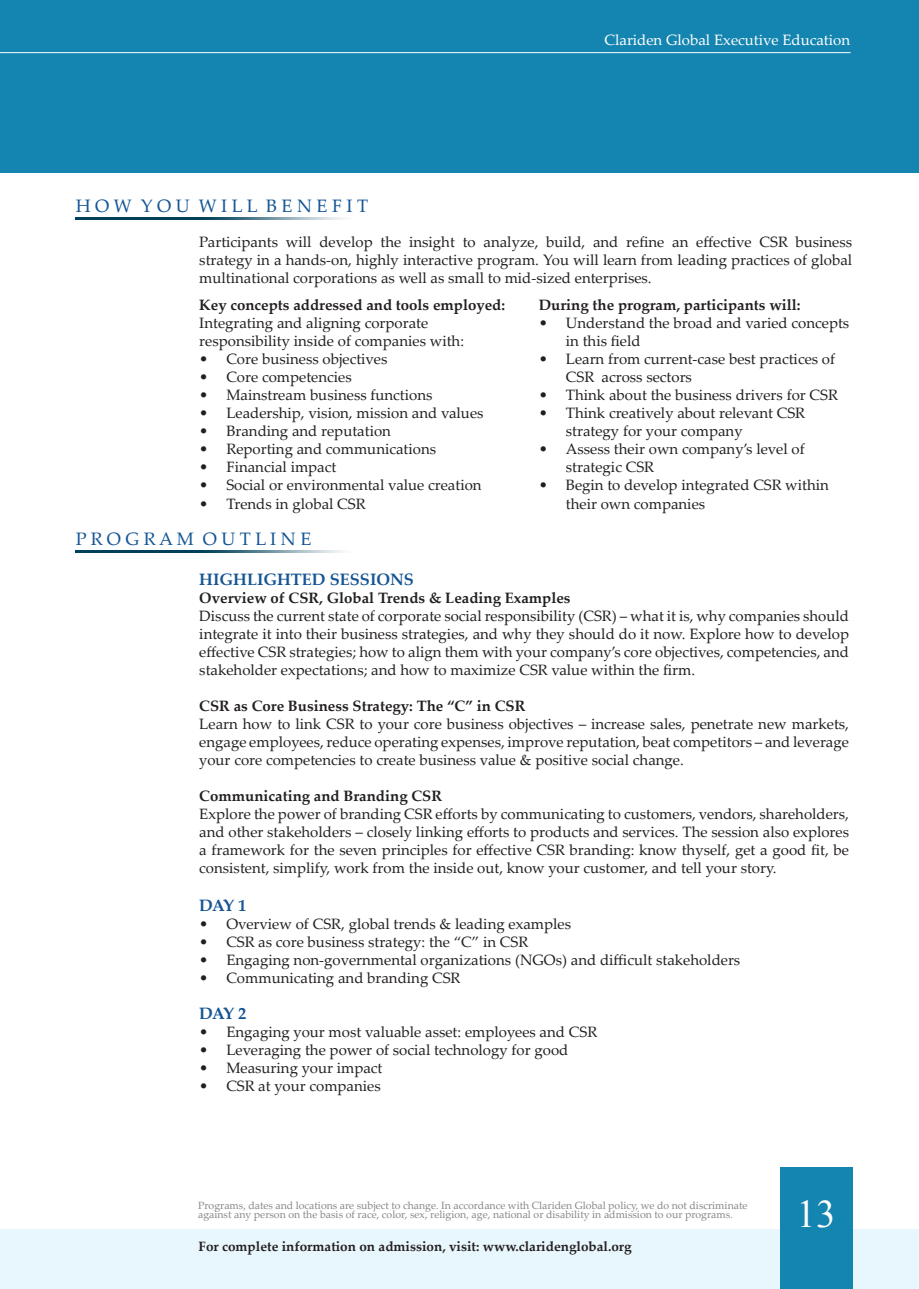
<style>
.page{position:relative;width:919px;height:1289px;background:#fff}
.page>*{position:absolute;margin:0;border:0;box-sizing:border-box;transform-origin:0 0}
.t1{font:39px "Times New Roman";color:#fff}
.t2{font:18px "Palatino Linotype";color:#155593}
.t3{font:700 16.5px "Palatino Linotype";color:#155593}
.t4{font:15px/18px "Palatino Linotype";color:#231f20}
.t5{font:700 15px "Palatino Linotype";color:#231f20}
.t6{font:15px "Palatino Linotype";color:#fff}
.t7{font:700 13.5px "Palatino Linotype";color:#231f20}
.t8{font:10.5px/9px "Palatino Linotype";color:#868789}
</style>
<div class="page">
<div style="left:0;top:0;width:918px;height:173px;background:#1484b0"></div>
<div style="left:0;top:1229px;width:918px;height:59px;background:#e8f6fd"></div>
<img style="left:75px;top:217px;width:269px;height:2px">
<hr style="left:0;top:52px;width:850px;height:1px;background:#fff">
<img style="left:75px;top:550px;width:269px;height:2px">
<div style="left:780px;top:1167px;width:72px;height:121px;background:#1484b0"></div>
<p class="t2" style="left:76px;top:193px;width:294px">H O W Y O U W I L L B E N E F I T</p>
<p class="t6" style="left:604px;top:29px;width:247px">Clariden Global Executive Education</p>
<p class="t4" style="left:199px;top:233px;width:654px;text-align:justify">Participants will develop the insight to analyze, build, and refine an effective CSR business strategy in a hands-on, highly interactive program. You will learn from leading practices of global multinational corporations as well as small to mid-sized enterprises.</p>
<p class="t5" style="left:199px;top:295px;width:307px">Key concepts addressed and tools employed:</p>
<p class="t4" style="left:199px;top:314px;width:266px">Integrating and aligning corporate responsibility inside of companies with:</p>
<p class="t4" style="left:199px;top:350px;width:189px">• Core business objectives</p>
<p class="t4" style="left:199px;top:368px;width:154px">• Core competencies</p>
<p class="t4" style="left:199px;top:386px;width:235px">• Mainstream business functions</p>
<p class="t4" style="left:199px;top:404px;width:286px">• Leadership, vision, mission and values</p>
<p class="t4" style="left:199px;top:422px;width:193px">• Branding and reputation</p>
<p class="t4" style="left:199px;top:440px;width:238px">• Reporting and communications</p>
<p class="t4" style="left:199px;top:458px;width:138px">• Financial impact</p>
<p class="t4" style="left:199px;top:476px;width:284px">• Social or environmental value creation</p>
<p class="t4" style="left:199px;top:494px;width:168px">• Trends in global CSR</p>
<p class="t5" style="left:539px;top:295px;width:263px">During the program, participants will:</p>
<p class="t4" style="left:566px;top:314px;width:285px;text-indent:-27px">• Understand the broad and varied concepts in this field</p>
<p class="t4" style="left:566px;top:350px;width:271px;text-indent:-27px">• Learn from current-case best practices of<br>CSR across sectors</p>
<p class="t4" style="left:539px;top:386px;width:301px">• Think about the business drivers for CSR</p>
<p class="t4" style="left:566px;top:404px;width:241px;text-indent:-27px">• Think creatively about relevant CSR strategy for your company</p>
<p class="t4" style="left:566px;top:440px;width:240px;text-indent:-27px">• Assess their own company’s level of strategic CSR</p>
<p class="t4" style="left:566px;top:476px;width:264px;text-indent:-27px">• Begin to develop integrated CSR within their own companies</p>
<p class="t2" style="left:76px;top:526px;width:237px">P R O G R A M O U T L I N E</p>
<p class="t3" style="left:199px;top:567px;width:216px">HIGHLIGHTED SESSIONS</p>
<p class="t5" style="left:199px;top:587px;width:373px">Overview of CSR, Global Trends &amp; Leading Examples</p>
<p class="t4" style="left:199px;top:606px;width:651px;text-align:justify">Discuss the current state of corporate social responsibility (CSR) – what it is, why companies should integrate it into their business strategies, and why they should do it now. Explore how to develop effective CSR strategies; how to align them with your company’s core objectives, competencies, and stakeholder expectations; and how to maximize CSR value within the firm.</p>
<p class="t5" style="left:199px;top:695px;width:327px">CSR as Core Business Strategy: The “C” in CSR</p>
<p class="t4" style="left:199px;top:714px;width:651px;text-align:justify">Learn how to link CSR to your core business objectives – increase sales, penetrate new markets, engage employees, reduce operating expenses, improve reputation, beat competitors – and leverage your core competencies to create business value &amp; positive social change.</p>
<p class="t5" style="left:199px;top:785px;width:244px">Communicating and Branding CSR</p>
<p class="t4" style="left:199px;top:804px;width:651px;text-align:justify">Explore the power of branding CSR efforts by communicating to customers, vendors, shareholders, and other stakeholders – closely linking efforts to products and services. The session also explores a framework for the seven principles for effective CSR branding: know thyself, get a good fit, be consistent, simplify, work from the inside out, know your customer, and tell your story.</p>
<p class="t3" style="left:199px;top:893px;width:49px">DAY 1</p>
<p class="t4" style="left:199px;top:914px;width:373px">• Overview of CSR, global trends &amp; leading examples</p>
<p class="t4" style="left:199px;top:932px;width:330px">• CSR as core business strategy: the “C” in CSR</p>
<p class="t4" style="left:199px;top:950px;width:542px">• Engaging non-governmental organizations (NGOs) and difficult stakeholders</p>
<p class="t4" style="left:199px;top:968px;width:263px">• Communicating and branding CSR</p>
<p class="t3" style="left:199px;top:1001px;width:49px">DAY 2</p>
<p class="t4" style="left:199px;top:1022px;width:399px">• Engaging your most valuable asset: employees and CSR</p>
<p class="t4" style="left:199px;top:1040px;width:370px">• Leveraging the power of social technology for good</p>
<p class="t4" style="left:199px;top:1058px;width:185px">• Measuring your impact</p>
<p class="t4" style="left:199px;top:1076px;width:183px">• CSR at your companies</p>
<p class="t8" style="left:198px;top:1200px;width:551px">Programs, dates and locations are subject to change. In accordance with Clariden Global policy, we do not discriminate against any person on the basis of race, color, sex, religion, age, national or disability in admission to our programs.</p>
<p class="t7" style="left:198px;top:1236px;width:434px">For complete information on admission, visit: www.claridenglobal.org</p>
<p class="t1" style="left:796px;top:1187px;width:40px">13</p>
</div>
